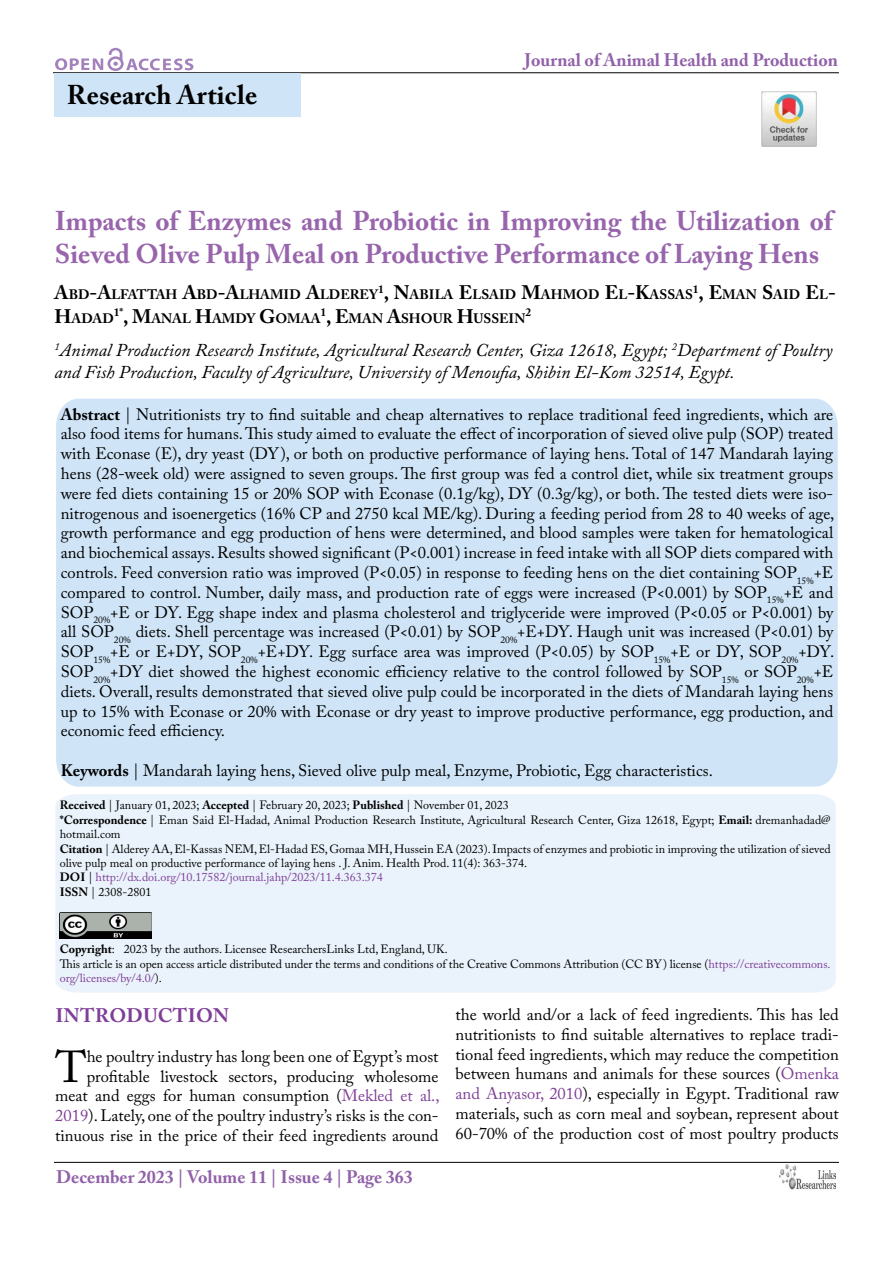
<style>
.page{position:relative;width:893px;height:1263px;background:#fff}
.page>*{position:absolute;margin:0;border:0;box-sizing:border-box;transform-origin:0 0}
.t1{font:44.4px "Adobe Caslon Pro";color:#000}
.t2{font:700 27px/32.4px "Adobe Caslon Pro";color:#7f3f98}
.t3{font:700 27px "Adobe Caslon Pro";letter-spacing:.005em;color:#000}
.t4{font:700 19.5px "Adobe Caslon Pro";letter-spacing:.015em;color:#7f3f98}
.t5{font:italic 18px/21.6px "Adobe Caslon Pro";color:#000}
.t6{font:700 18px "Adobe Caslon Pro";color:#9161a9}
.t7{font:16.5px/19.8px "Adobe Caslon Pro";color:#000;text-align:justify}
.t8{font:700 13.65px/23.4px "Adobe Caslon Pro";color:#000}
.t9{font:12px/14.4px "Adobe Caslon Pro";color:#000}
.t10{font:700 11.4px "Adobe Caslon Pro";color:#000}
.s1{font-size:19.5px}
.s2{font-weight:700}
.s3{color:#7f3f98}
</style>
<div class="page">
<hr style="left:53px;top:72px;width:786px;height:1px;background:#000">
<hr style="left:54px;top:1162px;width:785px;height:1px;background:#000">
<svg style="left:55px;top:48px;width:138px;height:23px"></svg>
<img style="left:780px;top:1165px;width:55px;height:25px">
<div style="left:54px;top:74px;width:246px;height:43px;background:#cfe5f7"></div>
<div style="left:56px;top:399px;width:782px;height:388px;background:#cfe5f7"></div>
<div style="left:55px;top:794px;width:781px;height:198px;background:#eaf3fb"></div>
<img style="left:60px;top:912px;width:91px;height:26px">
<img style="left:761px;top:91px;width:55px;height:55px">
<h2 class="t3" style="left:67px;top:79px;width:192px">Research Article</h2>
<p class="t6" style="left:525px;top:50px;width:315px">Journal of Animal Health and Production</p>
<h2 class="t2" style="left:55px;top:205px;width:780px">Impacts of Enzymes and Probiotic in Improving the Utilization of<br>Sieved Olive Pulp Meal on Productive Performance of Laying Hens</h2>
<p class="t8" style="left:55px;top:283px;width:783px"><span class="s1">A</span>BD<span class="s1">-A</span>LFATTAH <span class="s1">A</span>BD<span class="s1">-A</span>LHAMID <span class="s1">A</span>LDEREY<sup>1</sup><span class="s1">, N</span>ABILA <span class="s1">E</span>LSAID <span class="s1">M</span>AHMOD <span class="s1">E</span>L<span class="s1">-K</span>ASSAS<sup>1</sup><span class="s1">, E</span>MAN <span class="s1">S</span>AID <span class="s1">E</span>L<span class="s1">-<br>H</span>ADAD<sup>1*</sup><span class="s1">, M</span>ANA</p>
<p class="t8" style="left:182px;top:306px;width:130px">L <span class="s1">H</span>AMDY <span class="s1">G</span>OMAA</p>
<p class="t8" style="left:321px;top:306px;width:206px"><sup>1</sup><span class="s1">, E</span>MAN <span class="s1">A</span>SHOUR <span class="s1">H</span>USSEIN</p>
<p class="t10" style="left:525px;top:306px;width:7px">2</p>
<p class="t5" style="left:54px;top:339px;width:780px"><sup>1</sup>Animal Production Research Institute, Agricultural Research Center, Giza 12618, Egypt; <sup>2</sup>Department of Poultry and Fish Production, Faculty of Agriculture, University of Menoufia, Shibin El-Kom 32514, Egypt.</p>
<p class="t7" style="left:61px;top:404px;width:775px"><span class="s2">Abstract</span> | Nutritionists try to find suitable and cheap alternatives to replace traditional feed ingredients, which are also food items for humans. This study aimed to evaluate the effect of incorporation of sieved olive pulp (SOP) treated with Econase (E), dry yeast (DY), or both on productive performance of laying hens. Total of 147 Mandarah laying hens (28-week old) were assigned to seven groups. The first group was fed a control diet, while six treatment groups were fed diets containing 15 or 20% SOP with Econase (0.1g/kg), DY (0.3g/kg), or both. The tested diets were iso&shy;nitrogenous and isoenergetics (16% CP and 2750 kcal ME/kg). During a feeding period from 28 to 40 weeks of age, growth performance and egg production of hens were determined, and blood samples were taken for hematological and biochemical assays. Results showed significant (P&lt;0.001) increase in feed intake with all SOP diets compared with controls. Feed conversion ratio was improved (P&lt;0.05) in response to feeding hens on the diet containing SOP<sub>15%</sub>+E compared to control. Number, daily mass, and production rate of eggs were increased (P&lt;0.001) by SOP<sub>15%</sub>+E and SOP<sub>20%</sub>+E or DY. Egg shape index and plasma cholesterol and triglyceride were improved (P&lt;0.05 or P&lt;0.001) by all SOP<sub>20%</sub> diets. Shell percentage was increased (P&lt;0.01) by SOP<sub>20%</sub>+E+DY. Haugh unit was increased (P&lt;0.01) by SOP<sub>15%</sub>+E or E+DY, SOP<sub>20%</sub>+E+DY. Egg surface area was improved (P&lt;0.05) by SOP<sub>15%</sub>+E or DY, SOP<sub>20%</sub>+DY.<br>SOP<sub>20%</sub>+DY diet showed the highest economic efficiency relative to the control followed by SOP<sub>15%</sub> or SOP<sub>20%</sub>+E diets. Overall, results demonstrated that sieved olive pulp could be incorporated in the diets of Mandarah laying hens up to 15% with Econase or 20% with Econase or dry yeast to improve productive performance, egg production, and economic feed efficiency.</p>
<p class="t7" style="left:61px;top:760px;width:654px"><span class="s2">Keywords</span> | Mandarah laying hens, Sieved olive pulp meal, Enzyme, Probiotic, Egg characteristics.</p>
<p class="t9" style="left:60px;top:798px;width:772px"><span class="s2">Received</span> | January 01, 2023; <span class="s2">Accepted</span> | February 20, 2023; <span class="s2">Published</span> | November 01, 2023<br><span class="s2">*Correspondence</span> | Eman Said El-Hadad, Animal Production Research Institute, Agricultural Research Center, Giza 12618, Egypt; <span class="s2">Email:</span> dremanhadad@ hotmail.com<br><span class="s2">Citation</span> | Alderey AA, El-Kassas NEM, El-Hadad ES, Gomaa MH, Hussein EA (2023). Impacts of enzymes and probiotic in improving the utilization of sieved olive pulp meal on productive performance of laying hens . J. Anim. Health Prod. 11(4): 363-374.<br><span class="s2">DOI</span> | <span class="s3">http://dx.doi.org/10.17582/journal.jahp/2023/11.4.363.374<br></span><span class="s2">ISSN</span> | 2308-2801</p>
<p class="t9" style="left:60px;top:942px;width:772px"><span class="s2">Copyright</span>: 2023 by the authors. Licensee ResearchersLinks Ltd, England, UK.<br>This article is an open access article distributed under the terms and conditions of the Creative Commons Attribution (CC BY) license (<span class="s3">https://creativecommons. org/licenses/by/4.0/</span>).</p>
<p class="t4" style="left:55px;top:1004px;width:175px">INTRODUCTION</p>
<h1 class="t1" style="left:56px;top:1040px;width:33px">T</h1>
<p class="t7" style="left:55px;top:1046px;width:386px;text-align:right">he poultry industry has long been one of Egypt’s most profitable livestock sectors, producing wholesome meat and eggs for human consumption (<span class="s3">Mekled et al., 2019</span>). Lately, one of the poultry industry’s risks is the con&shy;tinuous rise in the price of their feed ingredients around</p>
<p class="t6" style="left:56px;top:1166px;width:358px">December 2023 | Volume 11 | Issue 4 | Page 363</p>
<p class="t7" style="left:456px;top:1004px;width:385px">the world and/or a lack of feed ingredients. This has led nutritionists to find suitable alternatives to replace tradi&shy;tional feed ingredients, which may reduce the competition between humans and animals for these sources (<span class="s3">Omenka and Anyasor, 2010</span>), especially in Egypt. Traditional raw materials, such as corn meal and soybean, represent about 60-70% of the production cost of most poultry products</p>
</div>
